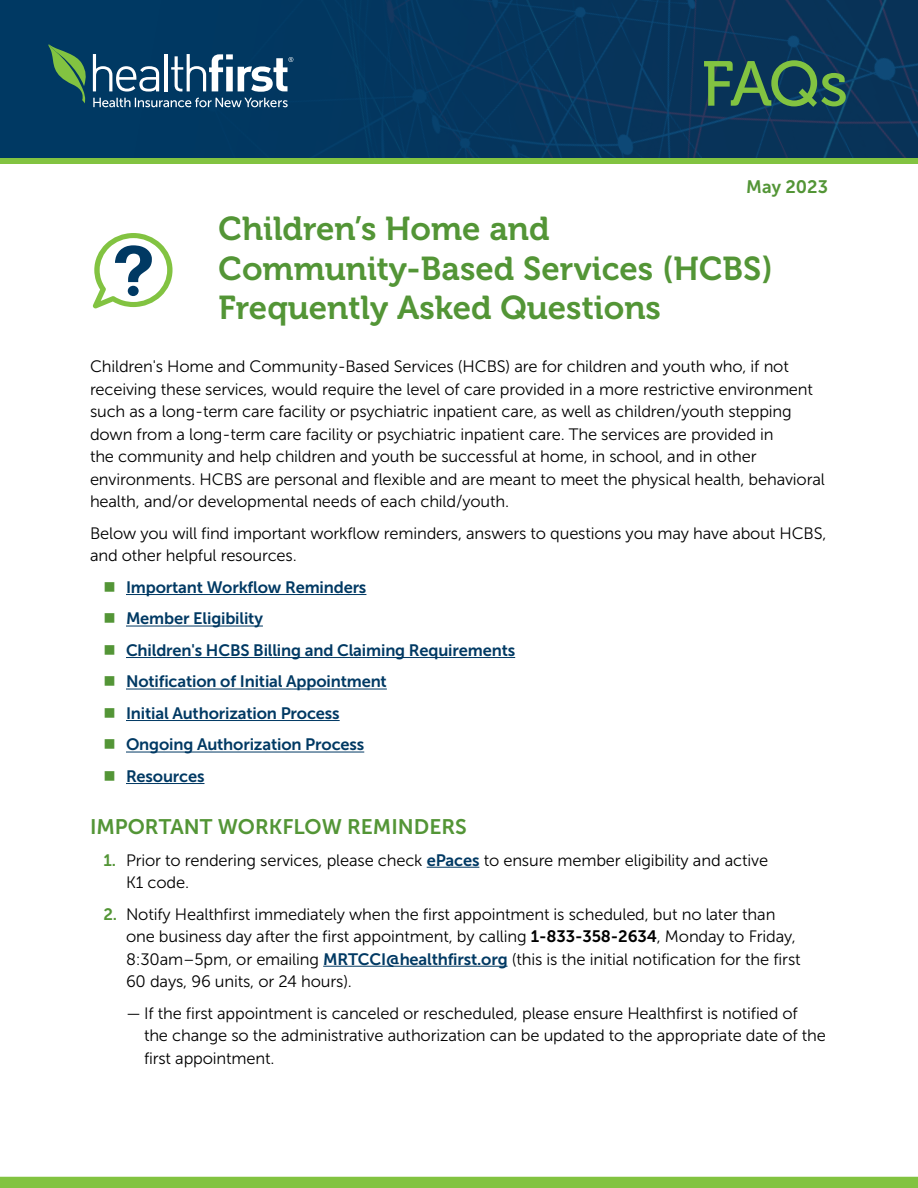
<style>
.page{position:relative;width:918px;height:1188px;background:#fff}
.page>*{position:absolute;margin:0;border:0;box-sizing:border-box;transform-origin:0 0}
.t1{font:63.15px "Museo 500";color:#82c341}
.t2{font:33px/39.6px "Museo 700";color:#539536}
.t3{font:21px "Museo Sans 700";color:#539536}
.t4{font:18px "Museo Sans 700";color:#539536}
.t5{font:16.5px/22.5px "Museo Sans 300";letter-spacing:-.01em;color:#000}
.t6{font:16.5px/31.5px "Museo Sans 700";letter-spacing:-.01em;color:#003963}
.s1{font-family:"Museo Sans 700";color:#539536}
.s2{font-family:"Museo Sans 700";color:#003963}
.s3{font-family:"Museo Sans 700"}
</style>
<div class="page">
<svg style="left:93px;top:233px;width:80px;height:75px"></svg>
<div style="left:0;top:1177px;width:918px;height:11px;background:#82c341"></div>
<div style="left:0;top:0;width:918px;height:164px;background:#003963"></div>
<svg style="left:48px;top:44px;width:38px;height:59px"></svg>
<svg style="left:93px;top:54px;width:66px;height:38px"></svg>
<hr style="left:165px;top:54px;width:3px;height:37px;background:#fff">
<svg style="left:171px;top:54px;width:122px;height:38px"></svg>
<svg style="left:93px;top:98px;width:195px;height:9px"></svg>
<div style="left:0;top:158px;width:918px;height:6px;background:#82c341"></div>
<hr style="left:126px;top:594px;width:240px;height:1px;background:#003963">
<hr style="left:126px;top:626px;width:137px;height:1px;background:#003963">
<hr style="left:126px;top:657px;width:389px;height:1px;background:#003963">
<hr style="left:126px;top:689px;width:261px;height:1px;background:#003963">
<hr style="left:126px;top:720px;width:214px;height:1px;background:#003963">
<hr style="left:126px;top:752px;width:238px;height:1px;background:#003963">
<hr style="left:126px;top:783px;width:78px;height:1px;background:#003963">
<hr style="left:427px;top:867px;width:52px;height:1px;background:#003963">
<hr style="left:323px;top:966px;width:185px;height:1px;background:#003963">
<h1 class="t1" style="left:702px;top:49px;width:148px">FAQs</h1>
<p class="t4" style="left:746px;top:177px;width:83px">May 2023</p>
<h2 class="t2" style="left:219px;top:209px;width:556px">Children’s Home and<br>Community-Based Services (HCBS)<br>Frequently Asked Questions</h2>
<p class="t5" style="left:90px;top:356px;width:736px">Children's Home and Community-Based Services (HCBS) are for children and youth who, if not receiving these services, would require the level of care provided in a more restrictive environment such as a long-term care facility or psychiatric inpatient care, as well as children/youth stepping down from a long-term care facility or psychiatric inpatient care. The services are provided in<br>the community and help children and youth be successful at home, in school, and in other environments. HCBS are personal and flexible and are meant to meet the physical health, behavioral health, and/or developmental needs of each child/youth.</p>
<p class="t5" style="left:90px;top:522px;width:738px">Below you will find important workflow reminders, answers to questions you may have about HCBS, and other helpful resources.</p>
<p class="t6" style="left:126px;top:571px;width:391px">Important Workflow Reminders<br>Member Eligibility<br>Children's HCBS Billing and Claiming Requirements<br>Notification of Initial Appointment<br>Initial Authorization Process<br>Ongoing Authorization Process<br>Resources</p>
<p class="t3" style="left:90px;top:815px;width:378px">IMPORTANT WORKFLOW REMINDERS</p>
<p class="t5" style="left:126px;top:849px;width:644px;text-indent:-23px"><span class="s1">1.</span> Prior to rendering services, please check <span class="s2">ePaces</span> to ensure member eligibility and active<br>K1 code.</p>
<p class="t5" style="left:126px;top:903px;width:676px;text-indent:-23px"><span class="s1">2.</span> Notify Healthfirst immediately when the first appointment is scheduled, but no later than one business day after the first appointment, by calling <span class="s3">1-833-358-2634</span>, Monday to Friday, 8:30am–5pm, or emailing <span class="s2">MRTCCI@healthfirst.org</span> (this is the initial notification for the first 60 days, 96 units, or 24 hours).</p>
<p class="t5" style="left:144px;top:1002px;width:683px;text-indent:-18px">— If the first appointment is canceled or rescheduled, please ensure Healthfirst is notified of the change so the administrative authorization can be updated to the appropriate date of the first appointment.</p>
</div>
